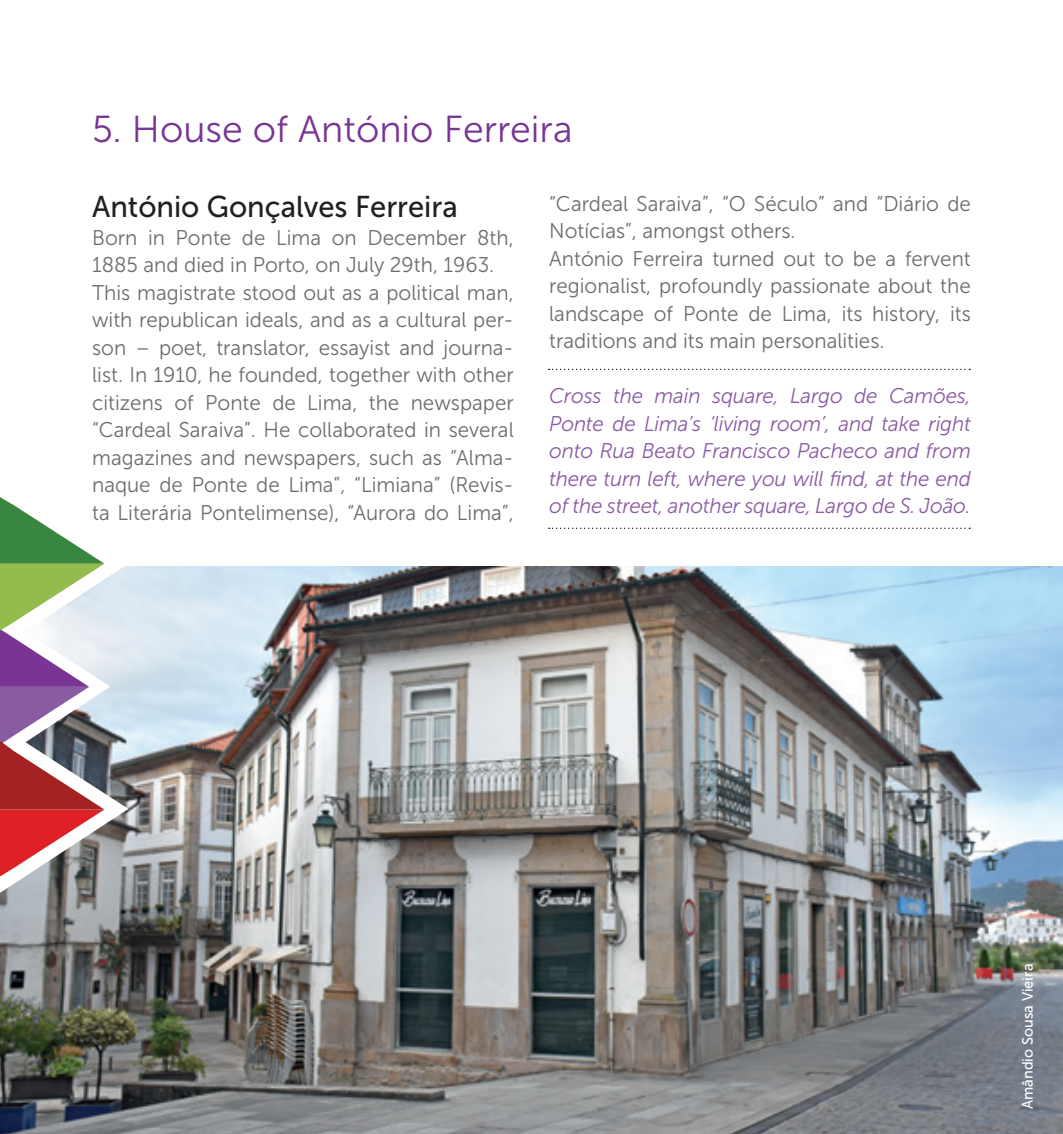
<style>
.page{position:relative;width:1063px;height:1134px;background:#fff}
.page>*{position:absolute;margin:0;border:0;box-sizing:border-box;transform-origin:0 0}
.t1{font:37.5px "Museo Sans 300";color:#793494}
.t2{font:30px "Museo Sans 500";color:#231f20}
.t3{font:21.25px/27.5px "Museo Sans 300";color:#6c6d70}
.t4{font:italic 21.25px/27.5px "Museo Sans 300";letter-spacing:-.01em;color:#895ba3;text-align:justify}
.t5{font:15px "Museo Sans 500";color:#fff}
</style>
<div class="page">
<img style="left:0;top:567px;width:1063px;height:567px">
<svg style="left:0;top:497px;width:128px;height:396px"></svg>
<svg style="left:549px;top:369px;width:421px;height:1px"></svg>
<svg style="left:549px;top:528px;width:421px;height:1px"></svg>
<h1 class="t1" style="left:92px;top:108px;width:482px">5. House of António Ferreira</h1>
<h2 class="t2" style="left:92px;top:191px;width:367px">António Gonçalves Ferreira</h2>
<p class="t3" style="left:92px;top:224px;width:423px">Born in Ponte de Lima on December 8th, 1885 and died in Porto, on July 29th, 1963.<br>This magistrate stood out as a political man, with republican ideals, and as a cultural per&shy;son – poet, translator, essayist and journa&shy;list. In 1910, he founded, together with other citizens of Ponte de Lima, the newspaper “Cardeal Saraiva”. He collaborated in several magazines and newspapers, such as “Alma&shy;naque de Ponte de Lima”, “Limiana” (Revis&shy;ta Literária Pontelimense), “Aurora do Lima”,</p>
<p class="t3" style="left:549px;top:190px;width:423px">“Cardeal Saraiva”, “O Século” and “Diário de Notícias”, amongst others.<br>António Ferreira turned out to be a fervent regionalist, profoundly passionate about the landscape of Ponte de Lima, its history, its traditions and its main personalities.</p>
<p class="t4" style="left:549px;top:382px;width:423px">Cross the main square, Largo de Camões, Ponte de Lima’s ‘living room’, and take right onto Rua Beato Francisco Pacheco and from there turn left, where you will find, at the end of the street, another square, Largo de S. João.</p>
<p class="t5" style="left:1019px;top:1109px;width:147px;rotate:-90deg">Amândio Sousa Vieira</p>
</div>
